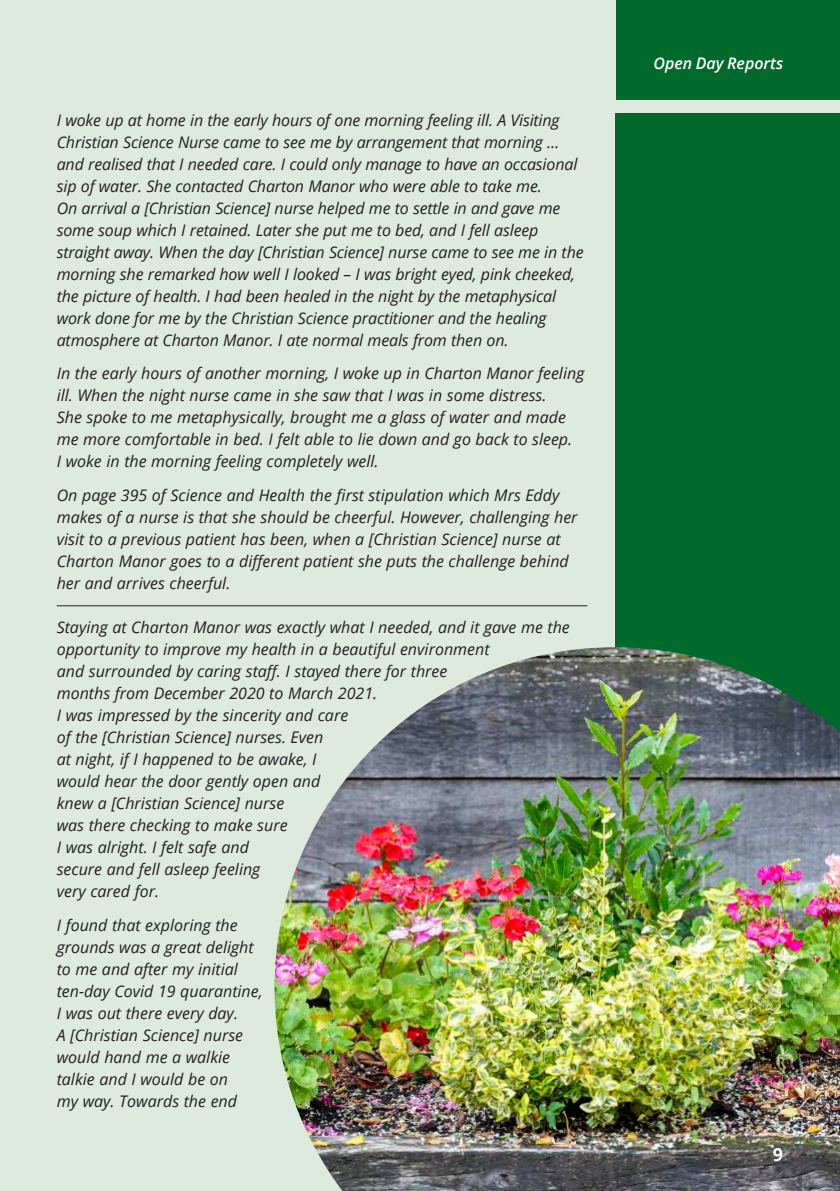
<style>
.page{position:relative;width:840px;height:1191px;background:#fff}
.page>*{position:absolute;margin:0;border:0;box-sizing:border-box;transform-origin:0 0}
.t1{font:700 18px "Open Sans";color:#fff}
.t2{font:italic 16px/22px "Open Sans";color:#231f20}
.t3{font:italic 600 16px "Open Sans";color:#fff}
</style>
<div class="page">
<div style="left:0;top:0;width:839px;height:1191px;background:#deeade"></div>
<div style="left:616px;top:0;width:223px;height:99px;background:#00692c"></div>
<div style="left:615px;top:113px;width:224px;height:1078px;background:#00692c"></div>
<hr style="left:57px;top:605px;width:530px;height:1px;background:#231f20">
<img style="left:274px;top:647px;width:565px;height:544px">
<p class="t2" style="left:57px;top:108px;width:528px">I woke up at home in the early hours of one morning feeling ill. A Visiting Christian Science Nurse came to see me by arrangement that morning … and realised that I needed care. I could only manage to have an occasional sip of water. She contacted Charton Manor who were able to take me.<br>On arrival a [Christian Science] nurse helped me to settle in and gave me some soup which I retained. Later she put me to bed, and I fell asleep straight away. When the day [Christian Science] nurse came to see me in the morning she remarked how well I looked – I was bright eyed, pink cheeked, the picture of health. I had been healed in the night by the metaphysical work done for me by the Christian Science practitioner and the healing atmosphere at Charton Manor. I ate normal meals from then on.</p>
<p class="t2" style="left:57px;top:362px;width:529px">In the early hours of another morning, I woke up in Charton Manor feeling ill. When the night nurse came in she saw that I was in some distress.<br>She spoke to me metaphysically, brought me a glass of water and made me more comfortable in bed. I felt able to lie down and go back to sleep.<br>I woke in the morning feeling completely well.</p>
<p class="t2" style="left:57px;top:483px;width:522px">On page 395 of Science and Health the first stipulation which Mrs Eddy makes of a nurse is that she should be cheerful. However, challenging her visit to a previous patient has been, when a [Christian Science] nurse at Charton Manor goes to a different patient she puts the challenge behind her and arrives cheerful.</p>
<p class="t2" style="left:57px;top:616px;width:514px">Staying at Charton Manor was exactly what I needed, and it gave me the opportunity to improve my health in a beautiful environment<br>and surrounded by caring staff. I stayed there for three<br>months from December 2020 to March 2021.<br>I was impressed by the sincerity and care<br>of the [Christian Science] nurses. Even<br>at night, if I happened to be awake, I<br>would hear the door gently open and<br>knew a [Christian Science] nurse<br>was there checking to make sure<br>I was alright. I felt safe and<br>secure and fell asleep feeling<br>very cared for.</p>
<p class="t2" style="left:57px;top:913px;width:207px">I found that exploring the grounds was a great delight to me and after my initial ten-day Covid 19 quarantine,<br>I was out there every day.<br>A [Christian Science] nurse would hand me a walkie talkie and I would be on<br>my way. Towards the end</p>
<p class="t3" style="left:653px;top:52px;width:131px">Open Day Reports</p>
<p class="t1" style="left:772px;top:1141px;width:12px">9</p>
</div>
